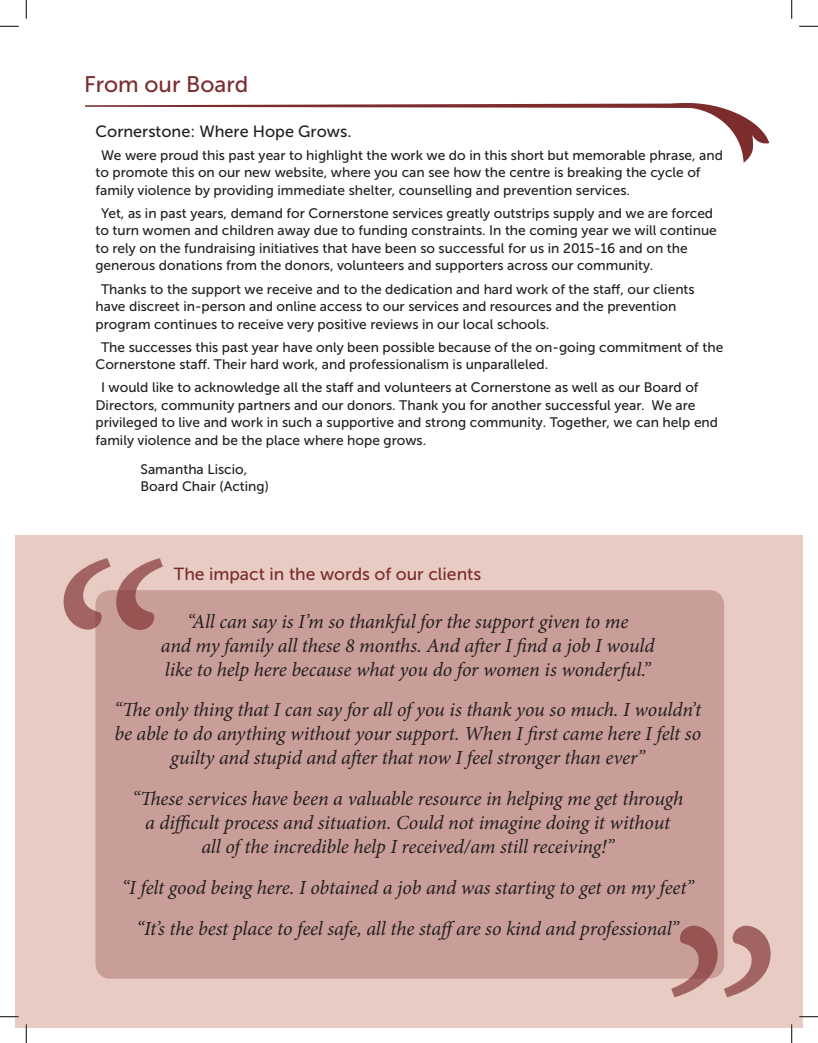
<style>
.page{position:relative;width:818px;height:1043px;background:#fff}
.page>*{position:absolute;margin:0;border:0;box-sizing:border-box;transform-origin:0 0}
.t1{font:22.5px "Museo Sans 500";color:#7c2c2e}
.t2{font:italic 20px/24px "Minion Pro";letter-spacing:-.01em;color:#231f20;text-align:center}
.t3{font:17.5px "Museo Sans 500";color:#7c2c2e}
.t4{font:16.25px "Museo Sans 500";color:#231f20}
.t5{font:13.75px/17.5px "Museo Sans 500";color:#231f20}
</style>
<div class="page">
<div style="left:15px;top:535px;width:787px;height:493px;background:#e8cbc3"></div>
<svg style="left:85px;top:103px;width:684px;height:60px"></svg>
<svg style="left:63px;top:558px;width:100px;height:72px"></svg>
<svg style="left:671px;top:925px;width:100px;height:72px"></svg>
<div style="left:95px;top:590px;width:629px;height:388px;background:#c99e99;border-radius:15px"></div>
<svg style="left:0;top:25px;width:19px;height:2px"></svg>
<svg style="left:799px;top:25px;width:19px;height:2px"></svg>
<svg style="left:0;top:1016px;width:19px;height:1px"></svg>
<svg style="left:799px;top:1015px;width:19px;height:2px"></svg>
<svg style="left:25px;top:0;width:2px;height:19px"></svg>
<svg style="left:25px;top:1024px;width:2px;height:18px"></svg>
<svg style="left:791px;top:0;width:1px;height:19px"></svg>
<svg style="left:791px;top:1024px;width:1px;height:18px"></svg>
<p class="t1" style="left:84px;top:72px;width:166px">From our Board</p>
<p class="t4" style="left:95px;top:122px;width:257px">Cornerstone: Where Hope Grows.</p>
<p class="t5" style="left:95px;top:146px;width:629px;text-indent:6px">We were proud this past year to highlight the work we do in this short but memorable phrase, and to promote this on our new website, where you can see how the centre is breaking the cycle of family violence by providing immediate shelter, counselling and prevention services.</p>
<p class="t5" style="left:95px;top:204px;width:623px;text-indent:6px">Yet, as in past years, demand for Cornerstone services greatly outstrips supply and we are forced to turn women and children away due to funding constraints. In the coming year we will continue to rely on the fundraising initiatives that have been so successful for us in 2015-16 and on the generous donations from the donors, volunteers and supporters across our community.</p>
<p class="t5" style="left:95px;top:280px;width:600px;text-indent:6px">Thanks to the support we receive and to the dedication and hard work of the staff, our clients have discreet in-person and online access to our services and resources and the prevention program continues to receive very positive reviews in our local schools.</p>
<p class="t5" style="left:95px;top:338px;width:629px;text-indent:6px">The successes this past year have only been possible because of the on-going commitment of the<br>Cornerstone staff. Their hard work, and professionalism is unparalleled.</p>
<p class="t5" style="left:95px;top:379px;width:624px;text-indent:6px">I would like to acknowledge all the staff and volunteers at Cornerstone as well as our Board of Directors, community partners and our donors. Thank you for another successful year. We are privileged to live and work in such a supportive and strong community. Together, we can help end family violence and be the place where hope grows.</p>
<p class="t5" style="left:140px;top:460px;width:108px">Samantha Liscio,</p>
<p class="t5" style="left:140px;top:477px;width:130px">Board Chair (Acting)</p>
<p class="t3" style="left:174px;top:565px;width:309px">The impact in the words of our clients</p>
<p class="t2" style="left:187px;top:609px;width:443px">“All can say is I’m so thankful for the support given to me</p>
<p class="t2" style="left:161px;top:633px;width:495px">and my family all these 8 months. And after I find a job I would</p>
<p class="t2" style="left:165px;top:657px;width:487px">like to help here because what you do for women is wonderful.”</p>
<p class="t2" style="left:114px;top:698px;width:589px">“The only thing that I can say for all of you is thank you so much. I wouldn’t be able to do anything without your support. When I first came here I felt so guilty and stupid and after that now I feel stronger than ever”</p>
<p class="t2" style="left:132px;top:787px;width:553px">“These services have been a valuable resource in helping me get through</p>
<p class="t2" style="left:145px;top:811px;width:526px">a difficult process and situation. Could not imagine doing it without</p>
<p class="t2" style="left:201px;top:835px;width:414px">all of the incredible help I received/am still receiving!”</p>
<p class="t2" style="left:122px;top:875px;width:573px">“I felt good being here. I obtained a job and was starting to get on my feet”</p>
<p class="t2" style="left:137px;top:916px;width:543px">“It’s the best place to feel safe, all the staffare so kind and professional”</p>
</div>
